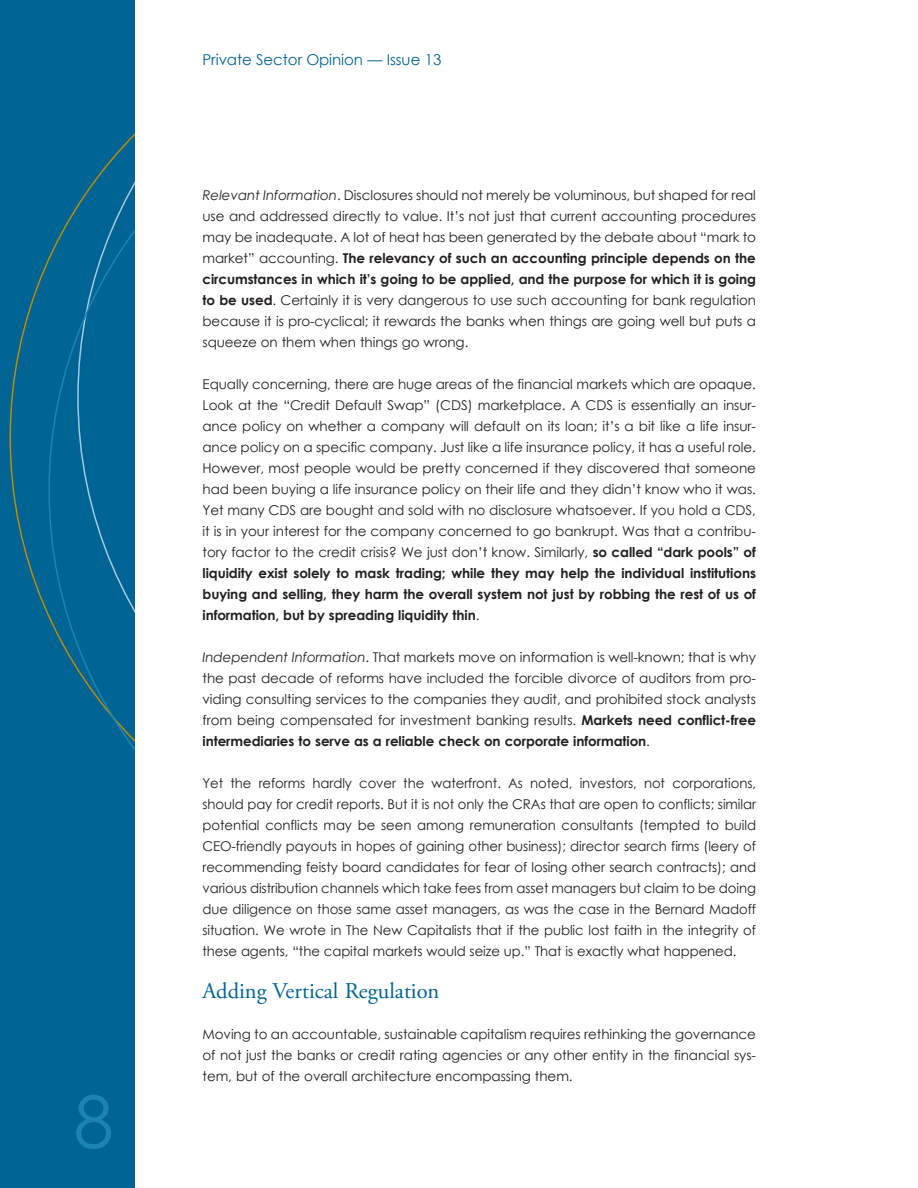
<style>
.page{position:relative;width:918px;height:1188px;background:#fff}
.page>*{position:absolute;margin:0;border:0;box-sizing:border-box;transform-origin:0 0}
.t1{font:72px "Century Gothic";color:#1b85b0}
.t2{font:22.5px "Adobe Garamond Pro";color:#006494}
.t3{font:15px "Century Gothic";letter-spacing:-.005em;color:#006494}
.t4{font:13.5px/21px "Century Gothic";letter-spacing:-.005em;color:#231f20;text-align:justify}
.s1{font-style:italic}
.s2{font-weight:700}
</style>
<div class="page">
<div style="left:0;top:0;width:135px;height:1188px;background:#006494"></div>
<svg style="left:10px;top:259px;width:38px;height:357px"></svg>
<svg style="left:48px;top:133px;width:87px;height:617px"></svg>
<h1 class="t1" style="left:74px;top:1078px;width:41px">8</h1>
<p class="t3" style="left:202px;top:51px;width:240px">Private Sector Opinion — Issue 13</p>
<p class="t4" style="left:202px;top:185px;width:555px"><span class="s1">Relevant Information</span>. Disclosures should not merely be voluminous, but shaped for real use and addressed directly to value. It’s not just that current accounting procedures may be inadequate. A lot of heat has been generated by the debate about “mark to market” accounting. <span class="s2">The relevancy of such an accounting principle depends on the circumstances in which it’s going to be applied, and the purpose for which it is going to be used</span>. Certainly it is very dangerous to use such accounting for bank regulation because it is pro-cyclical; it rewards the banks when things are going well but puts a squeeze on them when things go wrong.</p>
<p class="t4" style="left:202px;top:374px;width:555px">Equally concerning, there are huge areas of the financial markets which are opaque.<br>Look at the “Credit Default Swap” (CDS) marketplace. A CDS is essentially an insur&shy;ance policy on whether a company will default on its loan; it’s a bit like a life insur&shy;ance policy on a specific company. Just like a life insurance policy, it has a useful role.<br>However, most people would be pretty concerned if they discovered that someone had been buying a life insurance policy on their life and they didn’t know who it was.<br>Yet many CDS are bought and sold with no disclosure whatsoever. If you hold a CDS, it is in your interest for the company concerned to go bankrupt. Was that a contribu&shy;tory factor to the credit crisis? We just don’t know. Similarly, <span class="s2">so called “dark pools” of liquidity exist solely to mask trading; while they may help the individual institutions buying and selling, they harm the overall system not just by robbing the rest of us of information, but by spreading liquidity thin</span>.</p>
<p class="t4" style="left:202px;top:647px;width:555px"><span class="s1">Independent Information</span>. That markets move on information is well-known; that is why the past decade of reforms have included the forcible divorce of auditors from pro&shy;viding consulting services to the companies they audit, and prohibited stock analysts from being compensated for investment banking results. <span class="s2">Markets need conflict-free intermediaries to serve as a reliable check on corporate information</span>.</p>
<p class="t4" style="left:202px;top:773px;width:555px">Yet the reforms hardly cover the waterfront. As noted, investors, not corporations, should pay for credit reports. But it is not only the CRAs that are open to conflicts; similar potential conflicts may be seen among remuneration consultants (tempted to build CEO-friendly payouts in hopes of gaining other business); director search firms (leery of recommending feisty board candidates for fear of losing other search contracts); and various distribution channels which take fees from asset managers but claim to be doing due diligence on those same asset managers, as was the case in the Bernard Madoff situation. We wrote in The New Capitalists that if the public lost faith in the integrity of these agents, “the capital markets would seize up.” That is exactly what happened.</p>
<h2 class="t2" style="left:202px;top:977px;width:238px">Adding Vertical Regulation</h2>
<p class="t4" style="left:202px;top:1023px;width:555px">Moving to an accountable, sustainable capitalism requires rethinking the governance of not just the banks or credit rating agencies or any other entity in the financial sys&shy;tem, but of the overall architecture encompassing them.</p>
</div>
